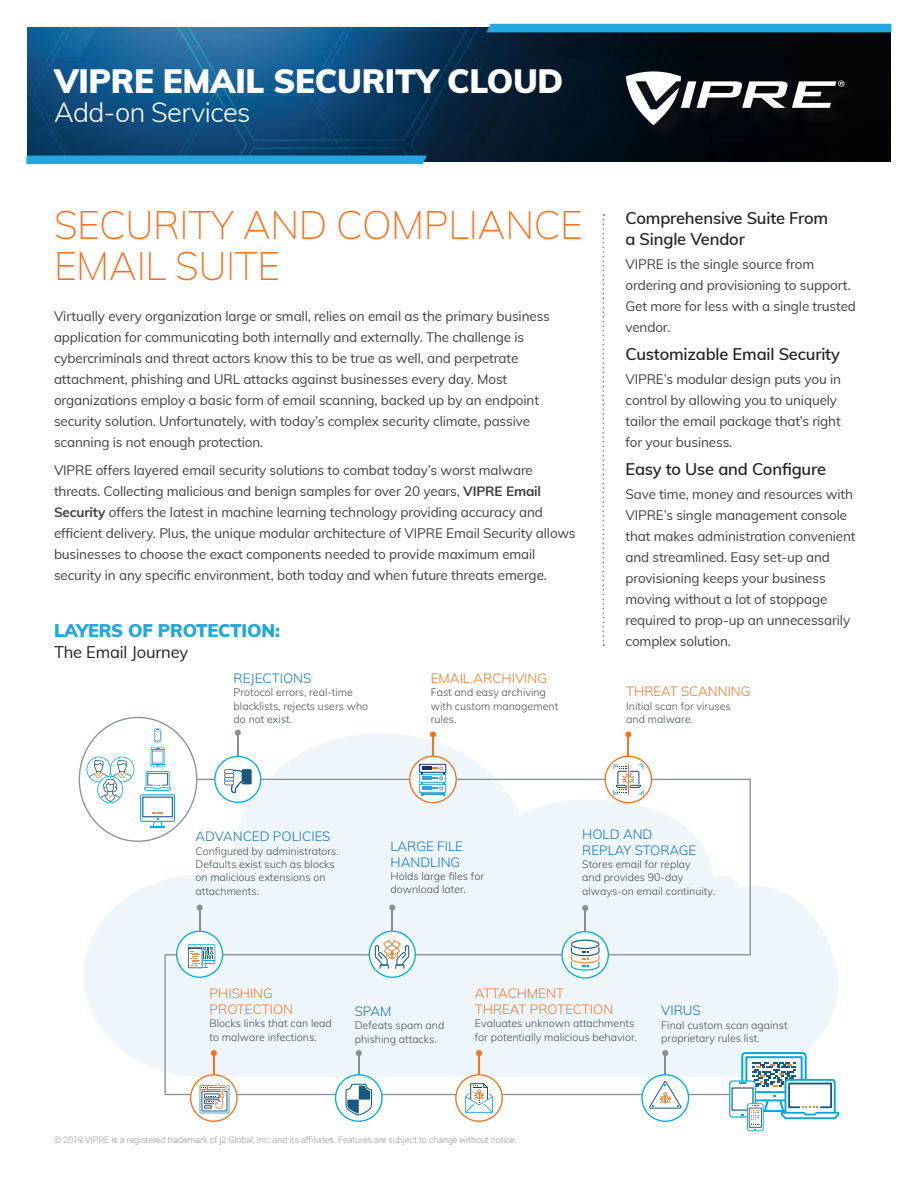
<style>
.page{position:relative;width:918px;height:1188px;background:#fff}
.page>*{position:absolute;margin:0;border:0;box-sizing:border-box;transform-origin:0 0}
.t1{font:200 39px/40.5px "Muli";letter-spacing:-.01em;color:#f47321}
.t2{font:900 33px "Muli";letter-spacing:-.01em;color:#fff}
.t3{font:300 27px "Muli";letter-spacing:-.02em;color:#fff}
.t4{font:900 18px "Muli";letter-spacing:-.01em;color:#24a6df}
.h2_-_sidebar{font:600 16.5px/21px "Muli";letter-spacing:-.01em;color:#231f20}
.t5{font:16.5px "Muli";letter-spacing:-.01em;color:#231f20}
.body_copy{font:13.5px/21px "Muli";letter-spacing:-.01em;color:#3e3e3f}
.sidebar_-_body_copy{font:13.5px/21px "Muli";letter-spacing:-.01em;color:#3e3e3f}
.t6{font:300 13.35px/16px "Muli";color:#1274ba}
.t7{font:300 13.35px/16px "Muli";color:#f47321}
.t8{font:300 10.65px/13.4px "Muli";color:#434b4c}
.t9{font:300 9px "Roboto";letter-spacing:-.01em;color:#939598}
.s1{font-weight:700}
</style>
<div class="page">
<svg style="left:27px;top:27px;width:864px;height:134px;background:#0b3555"></svg>
<div style="left:629px;top:74px;width:234px;height:69px;background:#010509"></div>
<svg style="left:626px;top:71px;width:219px;height:54px"></svg>
<div style="left:486px;top:24px;width:405px;height:8px;background:#24a6df"></div>
<div style="left:26px;top:156px;width:401px;height:8px;background:#24a6df"></div>
<svg style="left:603px;top:214px;width:1px;height:432px"></svg>
<svg style="left:83px;top:733px;width:755px;height:338px"></svg>
<svg style="left:164px;top:779px;width:587px;height:316px;background:#eef5fb"></svg>
<svg style="left:729px;top:1052px;width:110px;height:79px"></svg>
<svg style="left:214px;top:730px;width:47px;height:73px"></svg>
<svg style="left:369px;top:905px;width:47px;height:73px"></svg>
<svg style="left:176px;top:905px;width:47px;height:73px"></svg>
<svg style="left:561px;top:905px;width:48px;height:74px"></svg>
<svg style="left:79px;top:717px;width:118px;height:125px"></svg>
<svg style="left:641px;top:1050px;width:48px;height:72px"></svg>
<svg style="left:335px;top:1050px;width:48px;height:72px"></svg>
<hr style="left:432px;top:734px;width:2px;height:24px;background:#f47321">
<svg style="left:430px;top:731px;width:6px;height:6px"></svg>
<svg style="left:409px;top:756px;width:48px;height:47px"></svg>
<svg style="left:605px;top:731px;width:47px;height:72px"></svg>
<svg style="left:190px;top:1050px;width:48px;height:72px"></svg>
<hr style="left:478px;top:1053px;width:2px;height:24px;background:#f47321">
<svg style="left:476px;top:1050px;width:6px;height:6px"></svg>
<svg style="left:455px;top:1074px;width:48px;height:48px"></svg>
<p class="t2" style="left:54px;top:57px;width:511px">VIPRE EMAIL SECURITY CLOUD</p>
<p class="t3" style="left:54px;top:92px;width:198px">Add-on Services</p>
<p class="t1" style="left:54px;top:203px;width:530px">SECURITY AND COMPLIANCE<br>EMAIL SUITE</p>
<p class="body_copy" style="left:54px;top:305px;width:497px">Virtually every organization large or small, relies on email as the primary business application for communicating both internally and externally. The challenge is cybercriminals and threat actors know this to be true as well, and perpetrate attachment, phishing and URL attacks against businesses every day. Most organizations employ a basic form of email scanning, backed up by an endpoint security solution. Unfortunately, with today’s complex security climate, passive scanning is not enough protection.</p>
<p class="body_copy" style="left:54px;top:459px;width:523px">VIPRE offers layered email security solutions to combat today’s worst malware threats. Collecting malicious and benign samples for over 20 years, <span class="s1">VIPRE Email Security</span> offers the latest in machine learning technology providing accuracy and efficient delivery. Plus, the unique modular architecture of VIPRE Email Security allows businesses to choose the exact components needed to provide maximum email security in any specific environment, both today and when future threats emerge.</p>
<p class="t4" style="left:54px;top:617px;width:227px">LAYERS OF PROTECTION:</p>
<p class="t5" style="left:54px;top:640px;width:136px">The Email Journey</p>
<p class="h2_-_sidebar" style="left:626px;top:206px;width:204px">Comprehensive Suite From a Single Vendor</p>
<p class="body_copy" style="left:626px;top:253px;width:232px">VIPRE is the single source from ordering and provisioning to support.<br>Get more for less with a single trusted vendor.</p>
<p class="h2_-_sidebar" style="left:626px;top:342px;width:216px">Customizable Email Security</p>
<p class="body_copy" style="left:626px;top:368px;width:217px">VIPRE’s modular design puts you in control by allowing you to uniquely tailor the email package that’s right for your business.</p>
<p class="h2_-_sidebar" style="left:626px;top:457px;width:202px">Easy to Use and Configure</p>
<p class="sidebar_-_body_copy" style="left:626px;top:483px;width:232px">Save time, money and resources with VIPRE’s single management console that makes administration convenient and streamlined. Easy set-up and provisioning keeps your business moving without a lot of stoppage required to prop-up an unnecessarily complex solution.</p>
<p class="t6" style="left:234px;top:669px;width:79px">REJECTIONS</p>
<p class="t8" style="left:234px;top:685px;width:136px">Protocol errors, real-time blacklists, rejects users who do not exist.</p>
<p class="t7" style="left:431px;top:669px;width:118px">EMAIL ARCHIVING</p>
<p class="t8" style="left:431px;top:685px;width:129px">Fast and easy archiving with custom management rules.</p>
<p class="t7" style="left:626px;top:683px;width:126px">THREAT SCANNING</p>
<p class="t8" style="left:626px;top:699px;width:106px">Initial scan for viruses and malware.</p>
<p class="t6" style="left:195px;top:828px;width:136px">ADVANCED POLICIES</p>
<p class="t8" style="left:195px;top:844px;width:145px">Configured by administrators.<br>Defaults exist such as blocks on malicious extensions on attachments.</p>
<p class="t6" style="left:391px;top:837px;width:74px">LARGE FILE<br>HANDLING</p>
<p class="t8" style="left:391px;top:869px;width:95px">Holds large files for download later.</p>
<p class="t6" style="left:582px;top:825px;width:116px">HOLD AND<br>REPLAY STORAGE</p>
<p class="t8" style="left:582px;top:857px;width:134px">Stores email for replay<br>and provides 90-day always-on email continuity.</p>
<p class="t7" style="left:210px;top:985px;width:85px">PHISHING<br>PROTECTION</p>
<p class="t8" style="left:210px;top:1016px;width:124px">Blocks links that can lead to malware infections.</p>
<p class="t6" style="left:355px;top:1003px;width:38px">SPAM</p>
<p class="t8" style="left:355px;top:1018px;width:91px">Defeats spam and phishing attacks.</p>
<p class="t7" style="left:475px;top:985px;width:140px">ATTACHMENT<br>THREAT PROTECTION</p>
<p class="t8" style="left:475px;top:1016px;width:164px">Evaluates unknown attachments for potentially malicious behavior.</p>
<p class="t6" style="left:661px;top:1002px;width:41px">VIRUS</p>
<p class="t8" style="left:661px;top:1018px;width:128px">Final custom scan against proprietary rules list.</p>
<p class="t9" style="left:54px;top:1134px;width:464px">© 2019 VIPRE is a registered trademark of j2 Global, Inc. and its affiliates. Features are subject to change without notice.</p>
</div>
